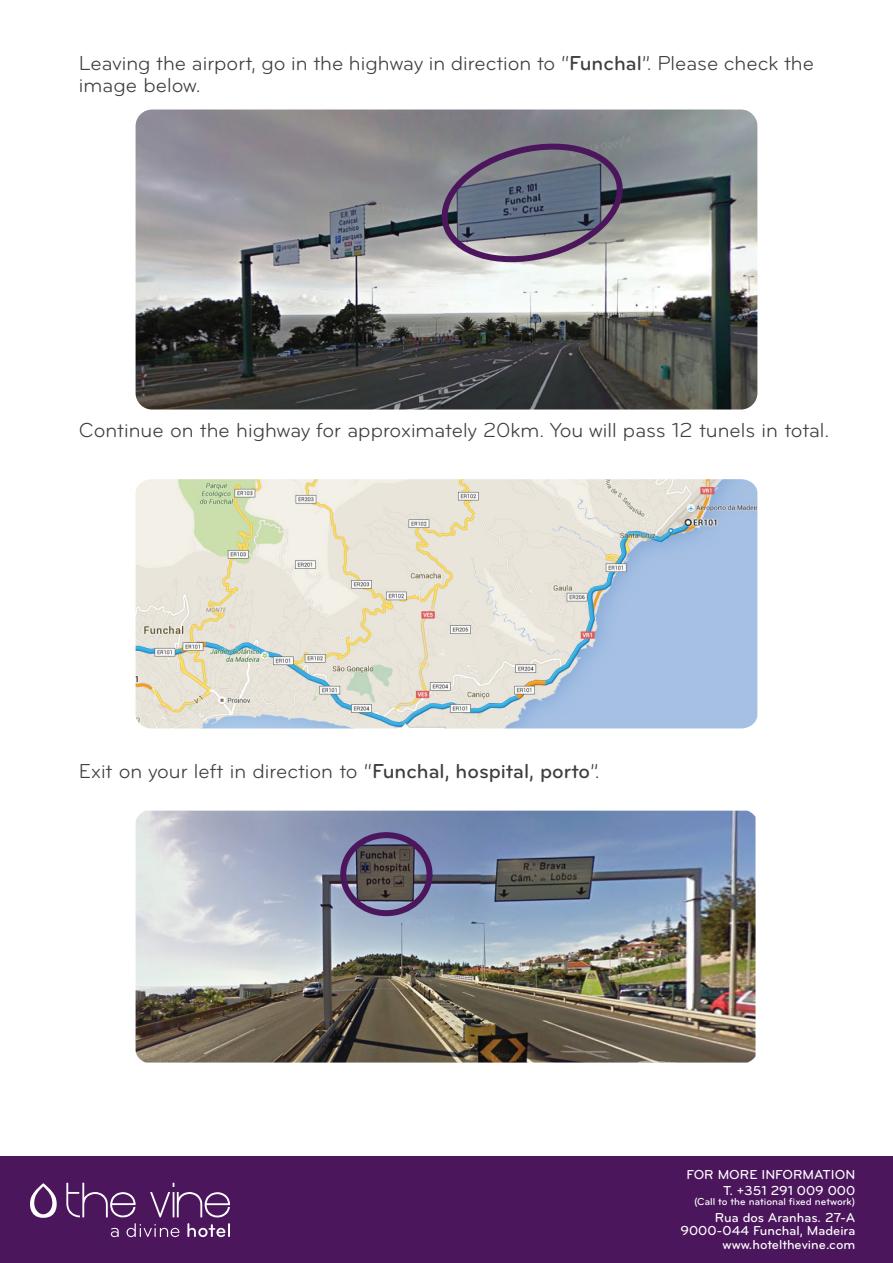
<style>
.page{position:relative;width:893px;height:1263px;background:#fff}
.page>*{position:absolute;margin:0;border:0;box-sizing:border-box;transform-origin:0 0}
.t1{font:21px/22.5px "Bryant";color:#3e3e3f}
.t2{font:500 13.5px/13.5px "Bryant";color:#fff;text-align:right}
.t3{font:500 10.5px "Bryant";color:#fff}
.s1{font-weight:500}
</style>
<div class="page">
<div style="left:0;top:1157px;width:893px;height:106px;background:#4c165d"></div>
<svg style="left:30px;top:1183px;width:27px;height:35px"></svg>
<svg style="left:66px;top:1183px;width:164px;height:34px"></svg>
<svg style="left:111px;top:1228px;width:8px;height:9px"></svg>
<svg style="left:127px;top:1223px;width:52px;height:14px"></svg>
<svg style="left:187px;top:1223px;width:43px;height:14px"></svg>
<img style="left:136px;top:811px;width:619px;height:251px">
<div style="left:340px;top:832px;width:93px;height:84px;border:6px solid #4c165d;border-radius:50%"></div>
<img style="left:136px;top:110px;width:621px;height:299px">
<svg style="left:438px;top:139px;width:188px;height:128px;background:#7a7a89"></svg>
<img style="left:136px;top:479px;width:621px;height:249px">
<p class="t1" style="left:79px;top:52px;width:737px">Leaving the airport, go in the highway in direction to “<span class="s1">Funchal</span>”. Please check the image below.</p>
<p class="t1" style="left:79px;top:419px;width:752px">Continue on the highway for approximately 20km. You will pass 12 tunels in total.</p>
<p class="t1" style="left:79px;top:760px;width:522px">Exit on your left in direction to “<span class="s1">Funchal, hospital, porto</span>”.</p>
<p class="t2" style="left:686px;top:1166px;width:170px;line-height:16.2px">FOR MORE INFORMATION<br>T. +351 291 009 000</p>
<p class="t3" style="left:694px;top:1195px;width:163px">(Call to the national fixed network)</p>
<p class="t2" style="left:680px;top:1210px;width:176px">Rua dos Aranhas. 27-A<br>9000-044 Funchal, Madeira www.hotelthevine.com</p>
</div>
